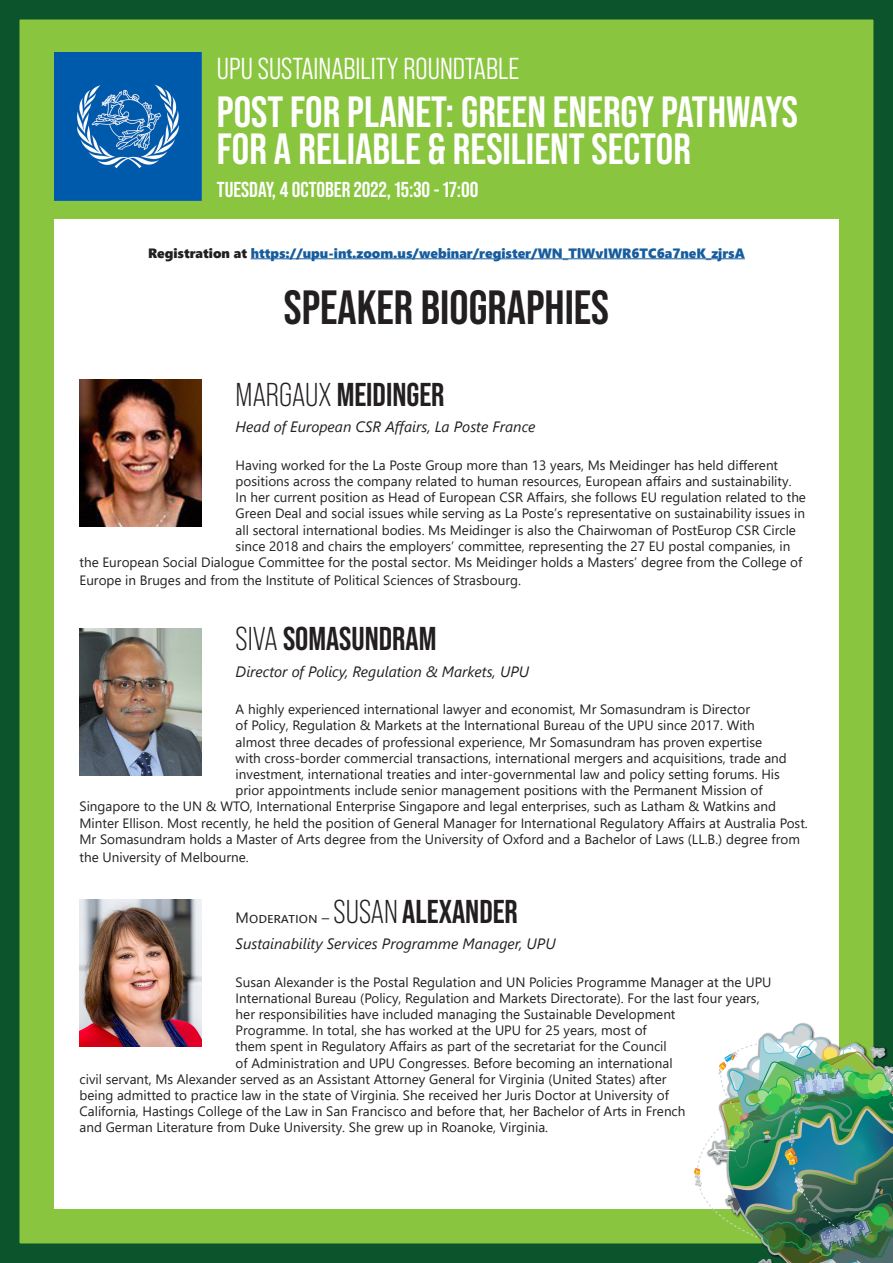
<style>
.page{position:relative;width:893px;height:1263px;background:#89c53f}
.page>*{position:absolute;margin:0;border:0;box-sizing:border-box;transform-origin:0 0}
.t1{font:700 48px "Bebas Neue Pro";color:#231f20}
.t2{font:700 43.65px "Bebas Neue Pro";color:#fff}
.t3{font:700 33px "Bebas Neue Pro";color:#231f20}
.t4{font:30.3px "Bebas Neue Pro Middle";color:#fff}
.t5{font:700 21.6px "Bebas Neue Pro";color:#fff}
.t6{font:italic 15px "Segoe UI";color:#231f20}
.t7{font:15px "Segoe UI";color:#231f20}
.t8{font:13.5px "Segoe UI";color:#231f20}
.t9{font:13.5px "Segoe UI Black";color:#175d9e}
.s1{color:#231f20}
.s2{font-weight:400}
.s3{font-family:"Bebas Neue Pro";font-size:33px}
.s4{font-family:"Bebas Neue Pro";font-weight:700;font-size:33px}
</style>
<div class="page">
<div style="left:0;top:0;width:893px;height:1263px;border:20px solid #0c542c"></div>
<div style="left:54px;top:219px;width:785px;height:990px;background:#fff"></div>
<hr style="left:251px;top:258px;width:494px;height:1px;background:#175d9e">
<img style="left:80px;top:379px;width:122px;height:148px">
<img style="left:80px;top:628px;width:122px;height:147px">
<img style="left:690px;top:1023px;width:203px;height:240px">
<img style="left:54px;top:53px;width:147px;height:147px">
<img style="left:80px;top:899px;width:122px;height:148px">
<p class="t4" style="left:217px;top:51px;width:304px">UPU SUSTAINABILITY ROUNDTABLE</p>
<p class="t2" style="left:217px;top:87px;width:583px">POST FOR PLANET: GREEN ENERGY PATHWAYS</p>
<p class="t2" style="left:217px;top:124px;width:476px">FOR A RELIABLE &amp; RESILIENT SECTOR</p>
<p class="t5" style="left:217px;top:178px;width:263px">TUESDAY, 4 OCTOBER 2022, 15:30 - 17:00</p>
<p class="t9" style="left:148px;top:243px;width:598px"><span class="s1">Registration at</span> https://upu-int.zoom.us/webinar/register/WN_TlWvIWR6TC6a7neK_zjrsA</p>
<p class="t1" style="left:284px;top:280px;width:327px">SPEAKER BIOGRAPHIES</p>
<p class="t3" style="left:236px;top:375px;width:210px"><span class="s2">MARGAUX</span> MEIDINGER</p>
<p class="t6" style="left:236px;top:415px;width:301px">Head of European CSR Affairs, La Poste France</p>
<p class="t8" style="left:236px;top:452px;width:544px">Having worked for the La Poste Group more than 13 years, Ms Meidinger has held different</p>
<p class="t8" style="left:236px;top:468px;width:557px">positions across the company related to human resources, European affairs and sustainability.</p>
<p class="t8" style="left:236px;top:485px;width:572px">In her current position as Head of European CSR Affairs, she follows EU regulation related to the</p>
<p class="t8" style="left:236px;top:501px;width:571px">Green Deal and social issues while serving as La Poste’s representative on sustainability issues in</p>
<p class="t8" style="left:236px;top:517px;width:562px">all sectoral international bodies. Ms Meidinger is also the Chairwoman of PostEurop CSR Circle</p>
<p class="t8" style="left:236px;top:533px;width:556px">since 2018 and chairs the employers’ committee, representing the 27 EU postal companies, in</p>
<p class="t8" style="left:80px;top:549px;width:724px">the European Social Dialogue Committee for the postal sector. Ms Meidinger holds a Masters’ degree from the College of</p>
<p class="t8" style="left:80px;top:567px;width:443px">Europe in Bruges and from the Institute of Political Sciences of Strasbourg.</p>
<p class="t3" style="left:236px;top:620px;width:202px"><span class="s2">SIVA</span> SOMASUNDRAM</p>
<p class="t6" style="left:236px;top:659px;width:295px">Director of Policy, Regulation &amp; Markets, UPU</p>
<p class="t8" style="left:236px;top:697px;width:516px">A highly experienced international lawyer and economist, Mr Somasundram is Director</p>
<p class="t8" style="left:236px;top:713px;width:521px">of Policy, Regulation &amp; Markets at the International Bureau of the UPU since 2017. With</p>
<p class="t8" style="left:236px;top:729px;width:528px">almost three decades of professional experience, Mr Somasundram has proven expertise</p>
<p class="t8" style="left:236px;top:745px;width:553px">with cross-border commercial transactions, international mergers and acquisitions, trade and</p>
<p class="t8" style="left:236px;top:761px;width:546px">investment, international treaties and inter-governmental law and policy setting forums. His</p>
<p class="t8" style="left:236px;top:778px;width:529px">prior appointments include senior management positions with the Permanent Mission of</p>
<p class="t8" style="left:80px;top:794px;width:698px">Singapore to the UN &amp; WTO, International Enterprise Singapore and legal enterprises, such as Latham &amp; Watkins and</p>
<p class="t8" style="left:80px;top:810px;width:730px">Minter Ellison. Most recently, he held the position of General Manager for International Regulatory Affairs at Australia Post.</p>
<p class="t8" style="left:80px;top:826px;width:722px">Mr Somasundram holds a Master of Arts degree from the University of Oxford and a Bachelor of Laws (LL.B.) degree from</p>
<p class="t8" style="left:80px;top:844px;width:171px">the University of Melbourne.</p>
<p class="t7" style="left:236px;top:903px;width:284px">Moderation – <span class="s3">SUSAN</span> <span class="s4">ALEXANDER</span></p>
<p class="t6" style="left:236px;top:932px;width:322px">Sustainability Services Programme Manager, UPU</p>
<p class="t8" style="left:236px;top:969px;width:537px">Susan Alexander is the Postal Regulation and UN Policies Programme Manager at the UPU</p>
<p class="t8" style="left:236px;top:985px;width:525px">International Bureau (Policy, Regulation and Markets Directorate). For the last four years,</p>
<p class="t8" style="left:236px;top:1001px;width:441px">her responsibilities have included managing the Sustainable Development</p>
<p class="t8" style="left:236px;top:1018px;width:413px">Programme. In total, she has worked at the UPU for 25 years, most of</p>
<p class="t8" style="left:236px;top:1034px;width:433px">them spent in Regulatory Affairs as part of the secretariat for the Council</p>
<p class="t8" style="left:236px;top:1050px;width:438px">of Administration and UPU Congresses. Before becoming an international</p>
<p class="t8" style="left:80px;top:1066px;width:589px">civil servant, Ms Alexander served as an Assistant Attorney General for Virginia (United States) after</p>
<p class="t8" style="left:80px;top:1082px;width:591px">being admitted to practice law in the state of Virginia. She received her Juris Doctor at University of</p>
<p class="t8" style="left:80px;top:1099px;width:607px">California, Hastings College of the Law in San Francisco and before that, her Bachelor of Arts in French</p>
<p class="t8" style="left:80px;top:1115px;width:470px">and German Literature from Duke University. She grew up in Roanoke, Virginia.</p>
</div>
